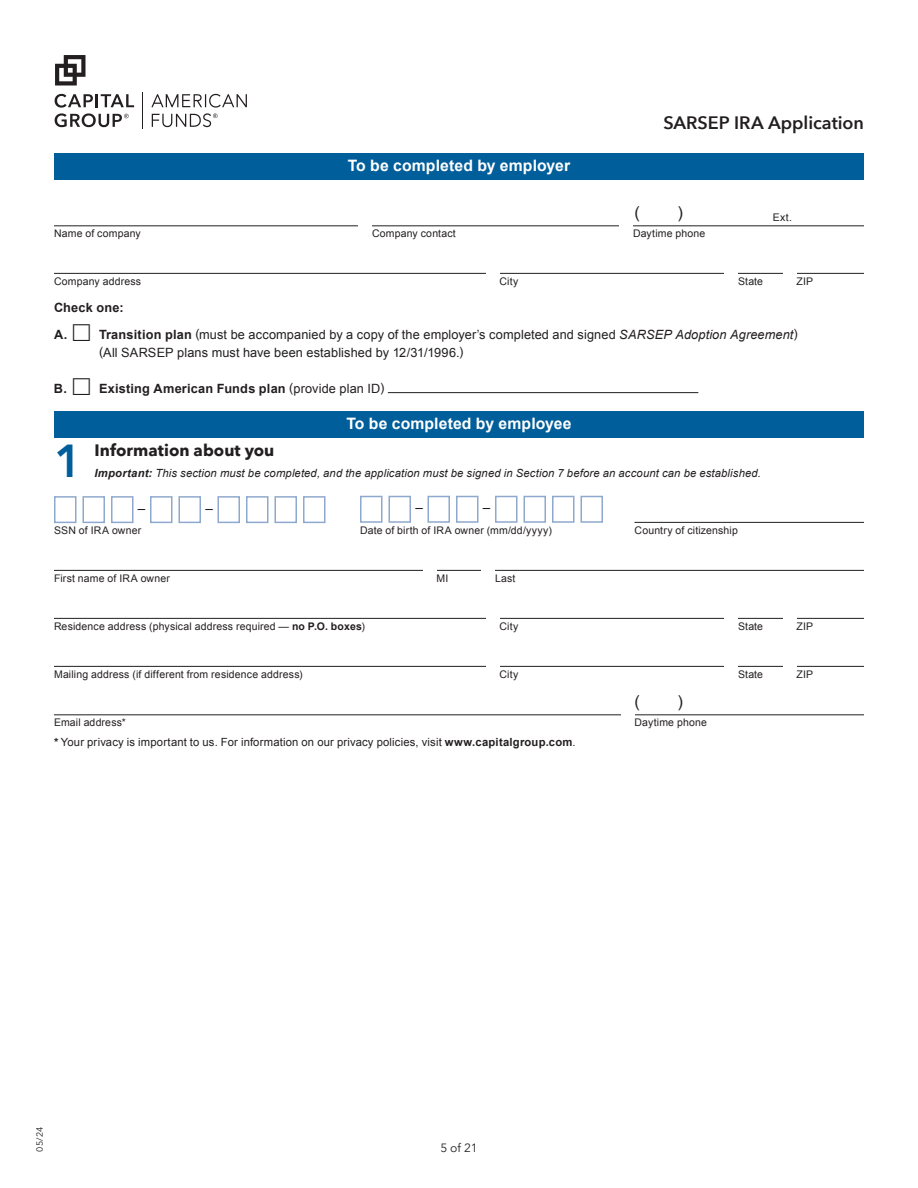
<style>
.page{position:relative;width:918px;height:1188px;background:#fff}
.page>*{position:absolute;margin:0;border:0;box-sizing:border-box;transform-origin:0 0}
.section_head{font:600 46.2px "Avenir Next LT Com";color:#005e9a}
.t1{font:600 18px "Avenir Next LT Com";color:#231f20}
.section_head-2{font:700 16.5px "Avenir Next LT Com";color:#231f20}
.t2{font:16.5px "Arial";color:#231f20}
.text_8_5_12{font:700 15.75px "Arial";letter-spacing:.005em;color:#fff}
.t3{font:13.5px "Arial";color:#231f20}
.text_8_5_12-2{font:12.75px/18px "Arial";letter-spacing:.01em;color:#231f20}
.text_8_5_12-3{font:700 12.75px "Arial";letter-spacing:.015em;color:#231f20}
.t4{font:12px "Avenir Next LT Com";color:#231f20}
.section_head_subtext{font:italic 11.25px "Arial";letter-spacing:.015em;color:#231f20}
.text_8_5_12-4{font:11.25px "Arial";letter-spacing:.015em;color:#231f20}
.fill_in_the_blank{font:10.5px "Arial";letter-spacing:.015em;color:#231f20}
.t5{font:9px "Avenir Next LT Com";color:#231f20}
.s1{font-weight:700}
.s2{font-style:italic}
.s3{font-weight:400}
</style>
<div class="page">
<hr style="left:143px;top:92px;width:1px;height:37px;background:#231f20">
<svg style="left:55px;top:94px;width:79px;height:33px"></svg>
<svg style="left:55px;top:55px;width:31px;height:31px"></svg>
<svg style="left:151px;top:94px;width:96px;height:33px"></svg>
<div style="left:54px;top:153px;width:810px;height:27px;background:#005e9a"></div>
<hr style="left:54px;top:225px;width:810px;height:1px;background:#231f20">
<hr style="left:54px;top:273px;width:810px;height:1px;background:#231f20">
<div style="left:54px;top:411px;width:810px;height:27px;background:#005e9a"></div>
<hr style="left:634px;top:522px;width:230px;height:1px;background:#231f20">
<hr style="left:54px;top:570px;width:810px;height:1px;background:#231f20">
<hr style="left:54px;top:618px;width:810px;height:1px;background:#231f20">
<hr style="left:54px;top:666px;width:810px;height:1px;background:#231f20">
<hr style="left:54px;top:714px;width:810px;height:1px;background:#231f20">
<div style="left:358px;top:210px;width:14px;height:27px;background:#fff"></div>
<div style="left:620px;top:210px;width:13px;height:27px;background:#fff"></div>
<div style="left:486px;top:258px;width:14px;height:27px;background:#fff"></div>
<div style="left:724px;top:258px;width:14px;height:27px;background:#fff"></div>
<div style="left:783px;top:258px;width:13px;height:27px;background:#fff"></div>
<hr style="left:388px;top:392px;width:310px;height:1px;background:#231f20">
<div style="left:54px;top:496px;width:22px;height:27px;border:2px solid #8fa9ce"></div>
<div style="left:82px;top:496px;width:23px;height:27px;border:2px solid #8fa9ce"></div>
<div style="left:111px;top:496px;width:23px;height:27px;border:2px solid #8fa9ce"></div>
<div style="left:150px;top:496px;width:22px;height:27px;border:2px solid #8fa9ce"></div>
<div style="left:178px;top:496px;width:23px;height:27px;border:2px solid #8fa9ce"></div>
<div style="left:218px;top:496px;width:22px;height:27px;border:2px solid #8fa9ce"></div>
<div style="left:246px;top:496px;width:22px;height:27px;border:2px solid #8fa9ce"></div>
<div style="left:274px;top:496px;width:23px;height:27px;border:2px solid #8fa9ce"></div>
<div style="left:303px;top:496px;width:23px;height:27px;border:2px solid #8fa9ce"></div>
<div style="left:360px;top:496px;width:22px;height:27px;border:2px solid #8fa9ce"></div>
<div style="left:388px;top:496px;width:23px;height:27px;border:2px solid #8fa9ce"></div>
<div style="left:428px;top:496px;width:22px;height:27px;border:2px solid #8fa9ce"></div>
<div style="left:456px;top:496px;width:22px;height:27px;border:2px solid #8fa9ce"></div>
<div style="left:495px;top:496px;width:23px;height:27px;border:2px solid #8fa9ce"></div>
<div style="left:524px;top:496px;width:22px;height:27px;border:2px solid #8fa9ce"></div>
<div style="left:552px;top:496px;width:22px;height:27px;border:2px solid #8fa9ce"></div>
<div style="left:580px;top:496px;width:23px;height:27px;border:2px solid #8fa9ce"></div>
<div style="left:423px;top:555px;width:13px;height:27px;background:#fff"></div>
<div style="left:482px;top:555px;width:13px;height:27px;background:#fff"></div>
<div style="left:486px;top:603px;width:14px;height:27px;background:#fff"></div>
<div style="left:724px;top:603px;width:14px;height:27px;background:#fff"></div>
<div style="left:783px;top:603px;width:13px;height:27px;background:#fff"></div>
<div style="left:486px;top:651px;width:14px;height:27px;background:#fff"></div>
<div style="left:724px;top:651px;width:14px;height:27px;background:#fff"></div>
<div style="left:783px;top:651px;width:13px;height:27px;background:#fff"></div>
<div style="left:621px;top:699px;width:13px;height:27px;background:#fff"></div>
<p class="text_8_5_12" style="left:348px;top:155px;width:224px">To be completed by employer</p>
<h2 class="t1" style="left:663px;top:111px;width:202px">SARSEP IRA Application</h2>
<p class="t2" style="left:635px;top:201px;width:7px">(</p>
<p class="t2" style="left:677px;top:201px;width:7px">)</p>
<p class="fill_in_the_blank" style="left:773px;top:210px;width:21px">Ext.</p>
<p class="fill_in_the_blank" style="left:54px;top:226px;width:88px">Name of company</p>
<p class="fill_in_the_blank" style="left:372px;top:226px;width:85px">Company contact</p>
<p class="fill_in_the_blank" style="left:633px;top:226px;width:74px">Daytime phone</p>
<p class="fill_in_the_blank" style="left:54px;top:274px;width:89px">Company address</p>
<p class="fill_in_the_blank" style="left:500px;top:274px;width:20px">City</p>
<p class="fill_in_the_blank" style="left:738px;top:274px;width:27px">State</p>
<p class="fill_in_the_blank" style="left:796px;top:274px;width:18px">ZIP</p>
<p class="text_8_5_12-3" style="left:54px;top:299px;width:71px">Check one:</p>
<p class="text_8_5_12-2" style="left:99px;top:326px;width:700px;text-indent:-45px"><span class="s1">A.</span> □ <span class="s1">Transition plan</span> (must be accompanied by a copy of the employer’s completed and signed <span class="s2">SARSEP Adoption Agreement</span>) (All SARSEP plans must have been established by 12/31/1996.)</p>
<p class="text_8_5_12-3" style="left:54px;top:380px;width:332px">B. □ Existing American Funds plan <span class="s3">(provide plan ID)</span></p>
<p class="text_8_5_12" style="left:346px;top:413px;width:227px">To be completed by employee</p>
<p class="section_head" style="left:54px;top:433px;width:30px">1</p>
<p class="section_head-2" style="left:94px;top:440px;width:181px">Information about you</p>
<p class="section_head_subtext" style="left:94px;top:466px;width:668px"><span class="s1">Important:</span> This section must be completed, and the application must be signed in Section 7 before an account can be established.</p>
<p class="t3" style="left:138px;top:499px;width:9px">–</p>
<p class="t3" style="left:205px;top:499px;width:9px">–</p>
<p class="t3" style="left:415px;top:499px;width:9px">–</p>
<p class="t3" style="left:483px;top:499px;width:9px">–</p>
<p class="fill_in_the_blank" style="left:54px;top:523px;width:89px">SSN of IRA owner</p>
<p class="fill_in_the_blank" style="left:360px;top:523px;width:193px">Date of birth of IRA owner (mm/dd/yyyy)</p>
<p class="fill_in_the_blank" style="left:635px;top:523px;width:105px">Country of citizenship</p>
<p class="fill_in_the_blank" style="left:54px;top:571px;width:117px">First name of IRA owner</p>
<p class="fill_in_the_blank" style="left:436px;top:571px;width:13px">MI</p>
<p class="fill_in_the_blank" style="left:495px;top:571px;width:22px">Last</p>
<p class="fill_in_the_blank" style="left:54px;top:619px;width:313px">Residence address (physical address required — <span class="s1">no P.O. boxes</span>)</p>
<p class="fill_in_the_blank" style="left:500px;top:619px;width:20px">City</p>
<p class="fill_in_the_blank" style="left:738px;top:619px;width:27px">State</p>
<p class="fill_in_the_blank" style="left:796px;top:619px;width:18px">ZIP</p>
<p class="fill_in_the_blank" style="left:54px;top:667px;width:250px">Mailing address (if different from residence address)</p>
<p class="fill_in_the_blank" style="left:500px;top:667px;width:20px">City</p>
<p class="fill_in_the_blank" style="left:738px;top:667px;width:27px">State</p>
<p class="fill_in_the_blank" style="left:796px;top:667px;width:18px">ZIP</p>
<p class="t2" style="left:634px;top:690px;width:7px">(</p>
<p class="t2" style="left:677px;top:690px;width:7px">)</p>
<p class="fill_in_the_blank" style="left:54px;top:715px;width:74px">Email address*</p>
<p class="fill_in_the_blank" style="left:634px;top:715px;width:74px">Daytime phone</p>
<p class="text_8_5_12-4" style="left:54px;top:734px;width:523px"><span class="s1">*</span> Your privacy is important to us. For information on our privacy policies, visit <span class="s1">www.capitalgroup.com</span>.</p>
<p class="t5" style="left:34px;top:1152px;width:26px;rotate:-90deg">05/24</p>
<p class="t4" style="left:440px;top:1141px;width:39px">5 of 21</p>
</div>
